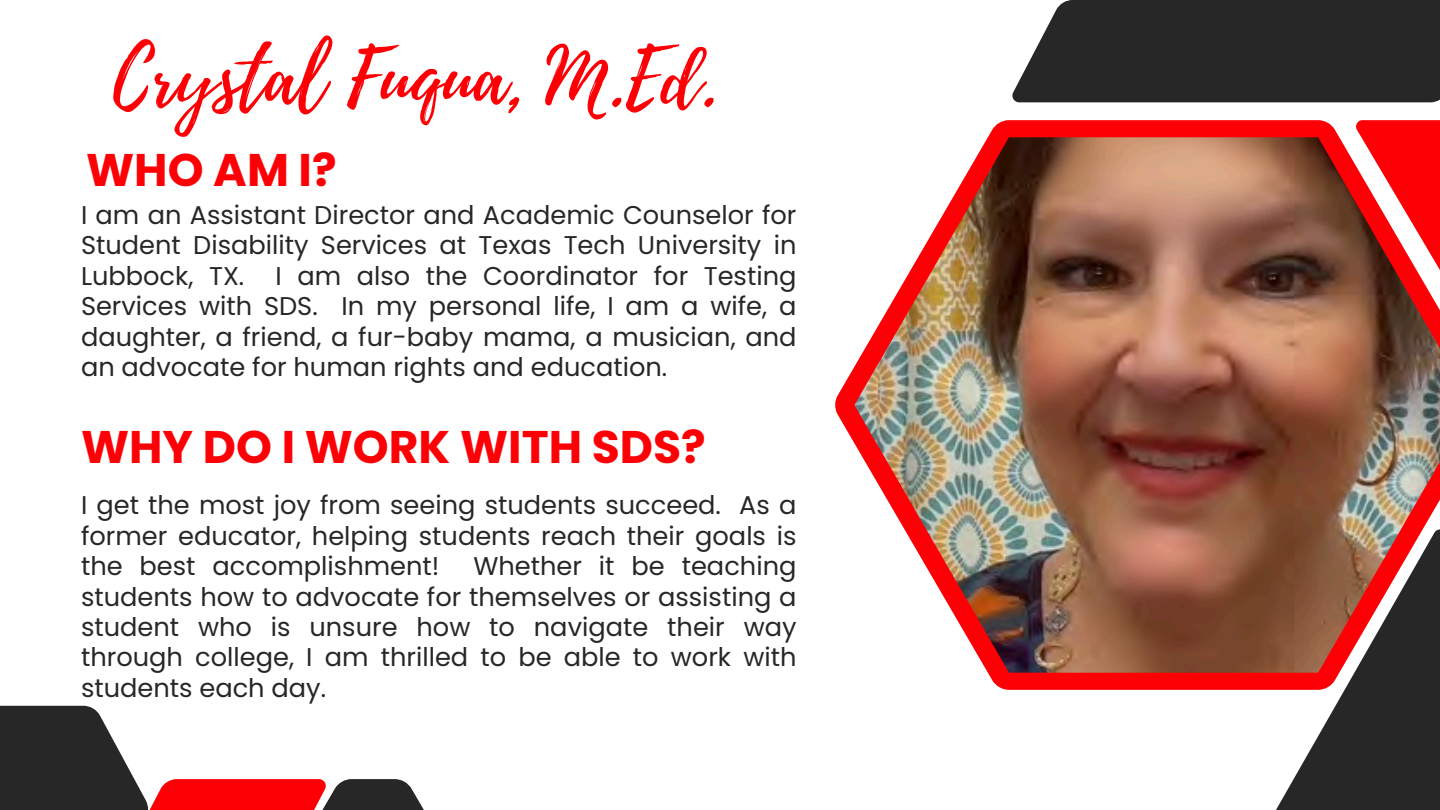
<style>
.page{position:relative;width:1440px;height:810px;background:#fff}
.page>*{position:absolute;margin:0;border:0;box-sizing:border-box;transform-origin:0 0}
.t1{font:76.7px "Playlist Script";color:#fd0005}
.t2{font:700 45.7px "Poppins";color:#fd0005}
.t3{font:25.7px/30.4px "Poppins";color:#272727;text-align:justify}
</style>
<div class="page">
<svg style="left:835px;top:120px;width:504px;height:570px"></svg>
<img style="left:854px;top:137px;width:586px;height:536px">
<svg style="left:0;top:706px;width:144px;height:104px;background:#464646"></svg>
<svg style="left:326px;top:779px;width:98px;height:31px;fill:#272727"></svg>
<div style="left:144px;top:779px;width:182px;height:31px;background:#fd0005"></div>
<div style="left:1012px;top:0;width:428px;height:102px;background:#272727"></div>
<svg style="left:1273px;top:529px;width:167px;height:281px;background:#73514a"></svg>
<svg style="left:1356px;top:120px;width:84px;height:171px;fill:#fd0005"></svg>
<h2 class="t1" style="left:113px;top:23px;width:606px">Crystal Fuqua, M.Ed.</h2>
<p class="t2" style="left:86px;top:138px;width:252px">WHO AM I?</p>
<p class="t3" style="left:81px;top:200px;width:717px">I am an Assistant Director and Academic Counselor for Student Disability Services at Texas Tech University in Lubbock, TX. I am also the Coordinator for Testing Services with SDS. In my personal life, I am a wife, a daughter, a friend, a fur-baby mama, a musician, and an advocate for human rights and education.</p>
<h2 class="t2" style="left:81px;top:415px;width:626px">WHY DO I WORK WITH SDS?</h2>
<p class="t3" style="left:81px;top:490px;width:717px">I get the most joy from seeing students succeed. As a former educator, helping students reach their goals is the best accomplishment!</p>
<p class="t3" style="left:81px;top:551px;width:717px;text-indent:392px">Whether it be teaching students how to advocate for themselves or assisting a student who is unsure how to navigate their way through college, I am thrilled to be able to work with students each day.</p>
</div>
